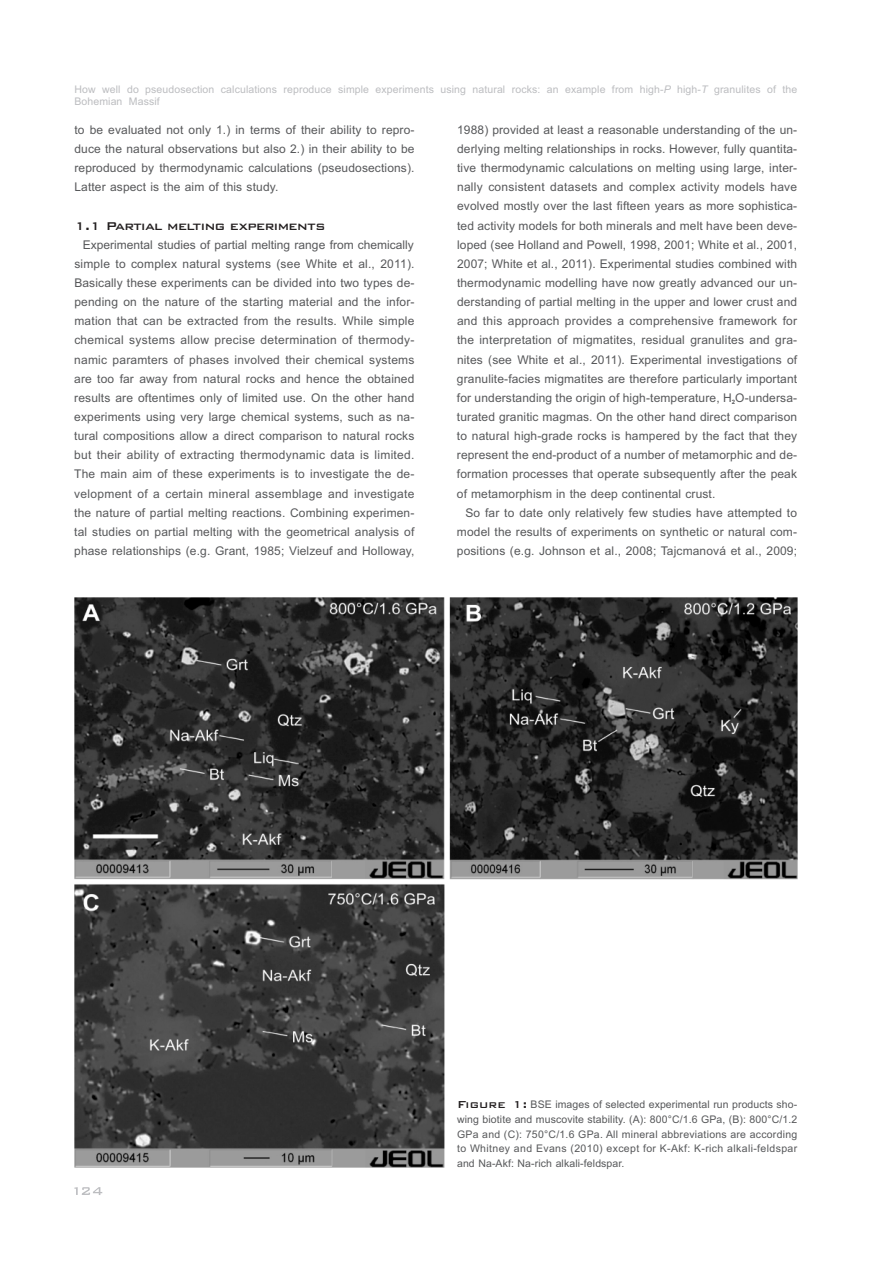
<style>
.page{position:relative;width:893px;height:1263px;background:#fff}
.page>*{position:absolute;margin:0;border:0;box-sizing:border-box;transform-origin:0 0}
.t1{font:500 15px "Bank Gothic BT";letter-spacing:-.04em;color:#231f20}
.t2{font:12px/19.2px "Arial";letter-spacing:.01em;color:#57585a;text-align:justify}
.t3{font:10.5px/14.9px "Arial";letter-spacing:.01em;color:#57585a;text-align:justify}
.t4{font:10.5px/11.7px "Arial";letter-spacing:.01em;color:#bcbdc0}
.t5{font:700 6px "Arial";color:#57585a}
.s1{font-style:italic}
.s2{font-family:"Bank Gothic BT";font-weight:500;font-size:13.5px;color:#231f20}
</style>
<div class="page">
<img style="left:74px;top:597px;width:724px;height:571px">
<svg style="left:74px;top:1187px;width:28px;height:8px"></svg>
<p class="t4" style="left:74px;top:84px;width:724px">How well do pseudosection calculations reproduce simple experiments using natural rocks: an example from high-<span class="s1">P</span> high-<span class="s1">T</span> granulites of the<br>Bohemian Massif</p>
<p class="t2" style="left:74px;top:121px;width:342px">to be evaluated not only 1.) in terms of their ability to repro&shy;duce the natural observations but also 2.) in their ability to be reproduced by thermodynamic calculations (pseudosections).<br>Latter aspect is the aim of this study.</p>
<p class="t1" style="left:74px;top:218px;width:253px">1.1 Partial melting experiments</p>
<p class="t2" style="left:74px;top:236px;width:342px;text-indent:9px">Experimental studies of partial melting range from chemically simple to complex natural systems (see White et al., 2011).<br>Basically these experiments can be divided into two types de&shy;pending on the nature of the starting material and the infor&shy;mation that can be extracted from the results. While simple chemical systems allow precise determination of thermody&shy;namic paramters of phases involved their chemical systems are too far away from natural rocks and hence the obtained results are oftentimes only of limited use. On the other hand experiments using very large chemical systems, such as na&shy;tural compositions allow a direct comparison to natural rocks but their ability of extracting thermodynamic data is limited.<br>The main aim of these experiments is to investigate the de&shy;velopment of a certain mineral assemblage and investigate the nature of partial melting reactions. Combining experimen&shy;tal studies on partial melting with the geometrical analysis of phase relationships (e.g. Grant, 1985; Vielzeuf and Holloway,</p>
<p class="t2" style="left:457px;top:121px;width:342px">1988) provided at least a reasonable understanding of the un&shy;derlying melting relationships in rocks. However, fully quantita&shy;tive thermodynamic calculations on melting using large, inter&shy;nally consistent datasets and complex activity models have evolved mostly over the last fifteen years as more sophistica&shy;ted activity models for both minerals and melt have been deve&shy;loped (see Holland and Powell, 1998, 2001; White et al., 2001, 2007; White et al., 2011). Experimental studies combined with thermodynamic modelling have now greatly advanced our un&shy;derstanding of partial melting in the upper and lower crust and and this approach provides a comprehensive framework for the interpretation of migmatites, residual granulites and gra&shy;nites (see White et al., 2011). Experimental investigations of granulite-facies migmatites are therefore particularly important for understanding the origin of high-temperature, H O-undersa-</p>
<p class="t5" style="left:732px;top:400px;width:5px">2</p>
<p class="t2" style="left:457px;top:408px;width:342px">turated granitic magmas. On the other hand direct comparison to natural high-grade rocks is hampered by the fact that they represent the end-product of a number of metamorphic and de&shy;formation processes that operate subsequently after the peak of metamorphism in the deep continental crust.</p>
<p class="t2" style="left:457px;top:504px;width:342px;text-indent:9px">So far to date only relatively few studies have attempted to model the results of experiments on synthetic or natural com&shy;positions (e.g. Johnson et al., 2008; Tajcmanová et al., 2009;</p>
<p class="t3" style="left:457px;top:1097px;width:342px"><span class="s2">Figure 1:</span> BSE images of selected experimental run products sho&shy;wing biotite and muscovite stability. (A): 800°C/1.6 GPa, (B): 800°C/1.2<br>GPa and (C): 750°C/1.6 GPa. All mineral abbreviations are according to Whitney and Evans (2010) except for K-Akf: K-rich alkali-feldspar and Na-Akf: Na-rich alkali-feldspar.</p>
</div>
